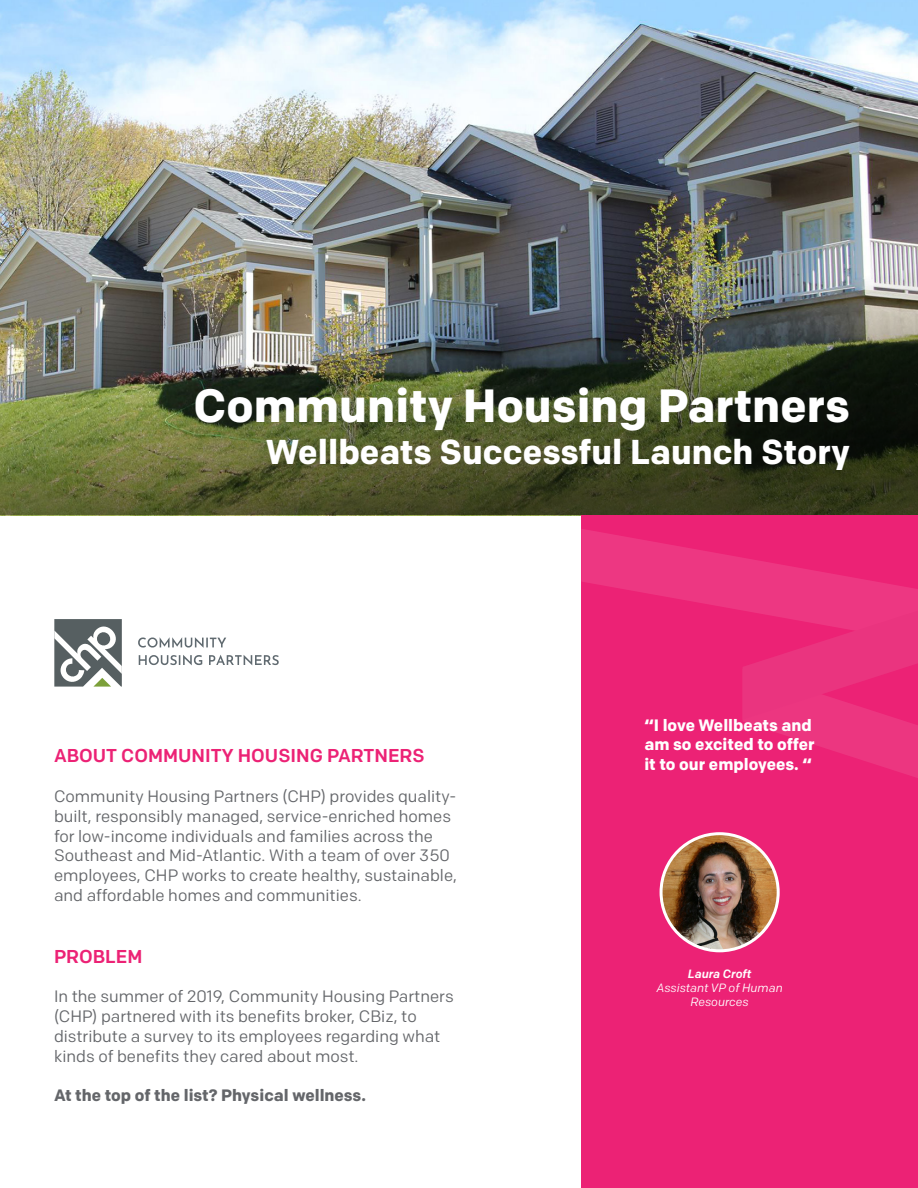
<style>
.page{position:relative;width:918px;height:1188px;background:#fff}
.page>*{position:absolute;margin:0;border:0;box-sizing:border-box;transform-origin:0 0}
.t1{font:700 46.5px "Colfax";color:#fff}
.t2{font:700 34.5px "Colfax";color:#fff}
.t3{font:500 18.6px "Colfax";color:#ec2275}
.t4{font:16.5px/19.8px "Colfax";color:#64666a}
.t5{font:700 16.5px/19.8px "Colfax";color:#fff}
.t6{font:700 16.5px "Colfax";color:#64666a}
.t7{font:italic 12px/14.4px "Colfax";color:#fff;text-align:center}
.t8{font:italic 500 12px "Colfax";color:#fff}
</style>
<div class="page">
<img style="left:0;top:0;width:918px;height:227px">
<img style="left:0;top:227px;width:918px;height:288px">
<div style="left:581px;top:515px;width:337px;height:673px;background:#ec2275"></div>
<svg style="left:581px;top:529px;width:337px;height:249px"></svg>
<img style="left:661px;top:834px;width:117px;height:117px;border-radius:59px">
<div style="left:660px;top:832px;width:120px;height:120px;border:3px solid #fff;border-radius:50%"></div>
<div style="left:173px;top:366px;width:704px;height:131px;background:#231f20;opacity:.38"></div>
<svg style="left:54px;top:619px;width:68px;height:68px"></svg>
<svg style="left:138px;top:637px;width:141px;height:28px"></svg>
<p class="t1" style="left:194px;top:377px;width:658px">Community Housing Partners</p>
<p class="t2" style="left:266px;top:431px;width:585px">Wellbeats Successful Launch Story</p>
<p class="t3" style="left:54px;top:744px;width:372px">ABOUT COMMUNITY HOUSING PARTNERS</p>
<p class="t4" style="left:54px;top:786px;width:405px">Community Housing Partners (CHP) provides quality&shy;built, responsibly managed, service-enriched homes for low-income individuals and families across the Southeast and Mid-Atlantic. With a team of over 350 employees, CHP works to create healthy, sustainable, and affordable homes and communities.</p>
<p class="t3" style="left:54px;top:945px;width:90px">PROBLEM</p>
<p class="t4" style="left:54px;top:987px;width:401px">In the summer of 2019, Community Housing Partners (CHP) partnered with its benefits broker, CBiz, to distribute a survey to its employees regarding what kinds of benefits they cared about most.</p>
<p class="t6" style="left:54px;top:1086px;width:314px">At the top of the list? Physical wellness.</p>
<p class="t5" style="left:644px;top:715px;width:172px">“I love Wellbeats and am so excited to offer it to our employees. “</p>
<p class="t8" style="left:688px;top:966px;width:65px">Laura Croft</p>
<p class="t7" style="left:657px;top:980px;width:128px">Assistant VP of Human<br>Resources</p>
</div>
